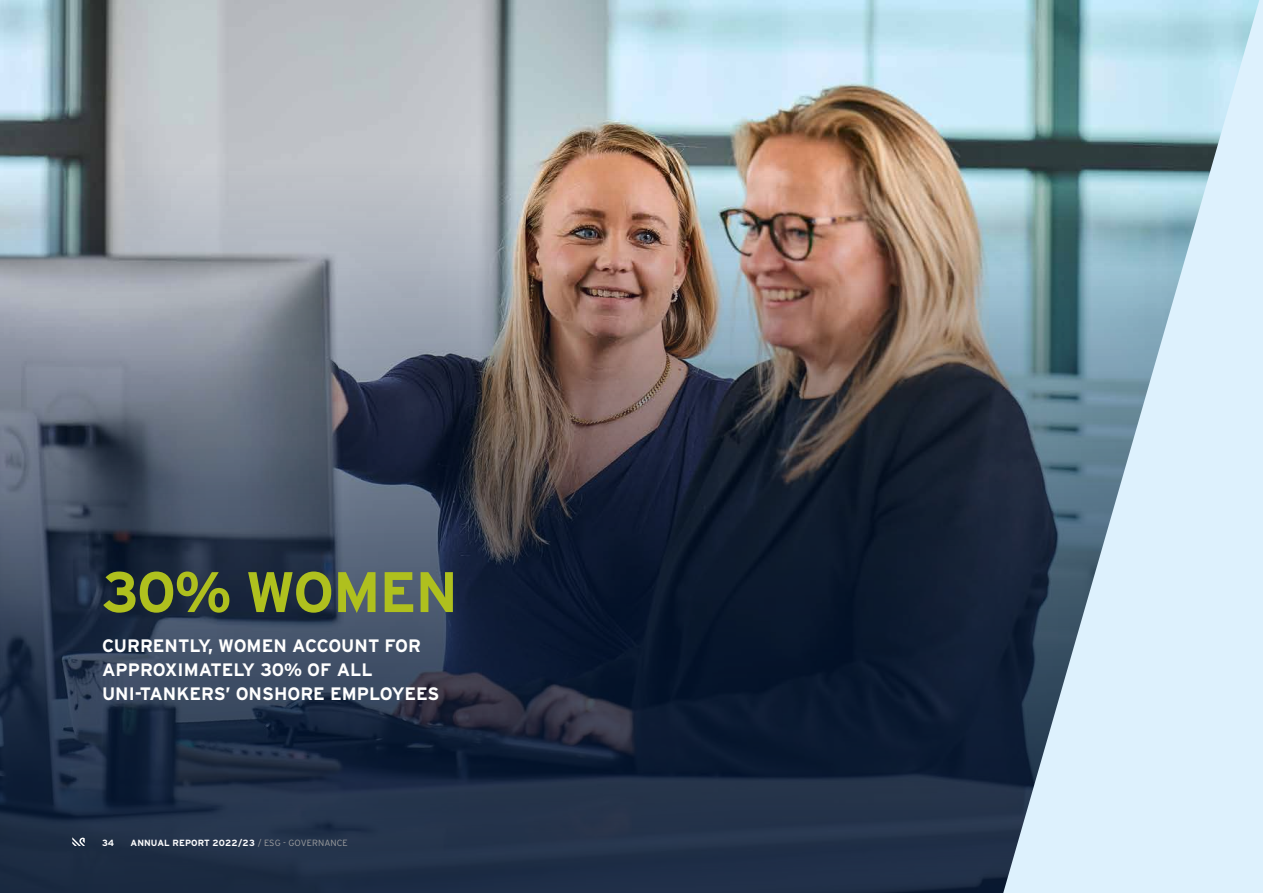
<style>
.page{position:relative;width:1263px;height:893px;background:#fff}
.page>*{position:absolute;margin:0;border:0;box-sizing:border-box;transform-origin:0 0}
.t1{font:700 57px "Interstate";letter-spacing:-.02em;color:#afc01e}
.t2{font:700 18px/24px "Interstate";color:#fff}
.t3{font:700 9px "Interstate";letter-spacing:.01em;color:#fff}
.s1{font-weight:300;color:#9d9e9f}
</style>
<div class="page">
<img style="left:0;top:0;width:1003px;height:893px">
<svg style="left:1003px;top:0;width:260px;height:893px;background:#a7c1cd"></svg>
<svg style="left:72px;top:837px;width:13px;height:9px"></svg>
<h1 class="t1" style="left:102px;top:560px;width:357px">30% WOMEN</h1>
<p class="t2" style="left:102px;top:634px;width:339px">CURRENTLY, WOMEN ACCOUNT FOR<br>APPROXIMATELY 30% OF ALL<br>UNI-TANKERS’ ONSHORE EMPLOYEES</p>
<p class="t3" style="left:102px;top:838px;width:14px">34</p>
<p class="t3" style="left:130px;top:838px;width:219px">ANNUAL REPORT 2022/23 <span class="s1">/ ESG - GOVERNANCE</span></p>
</div>
